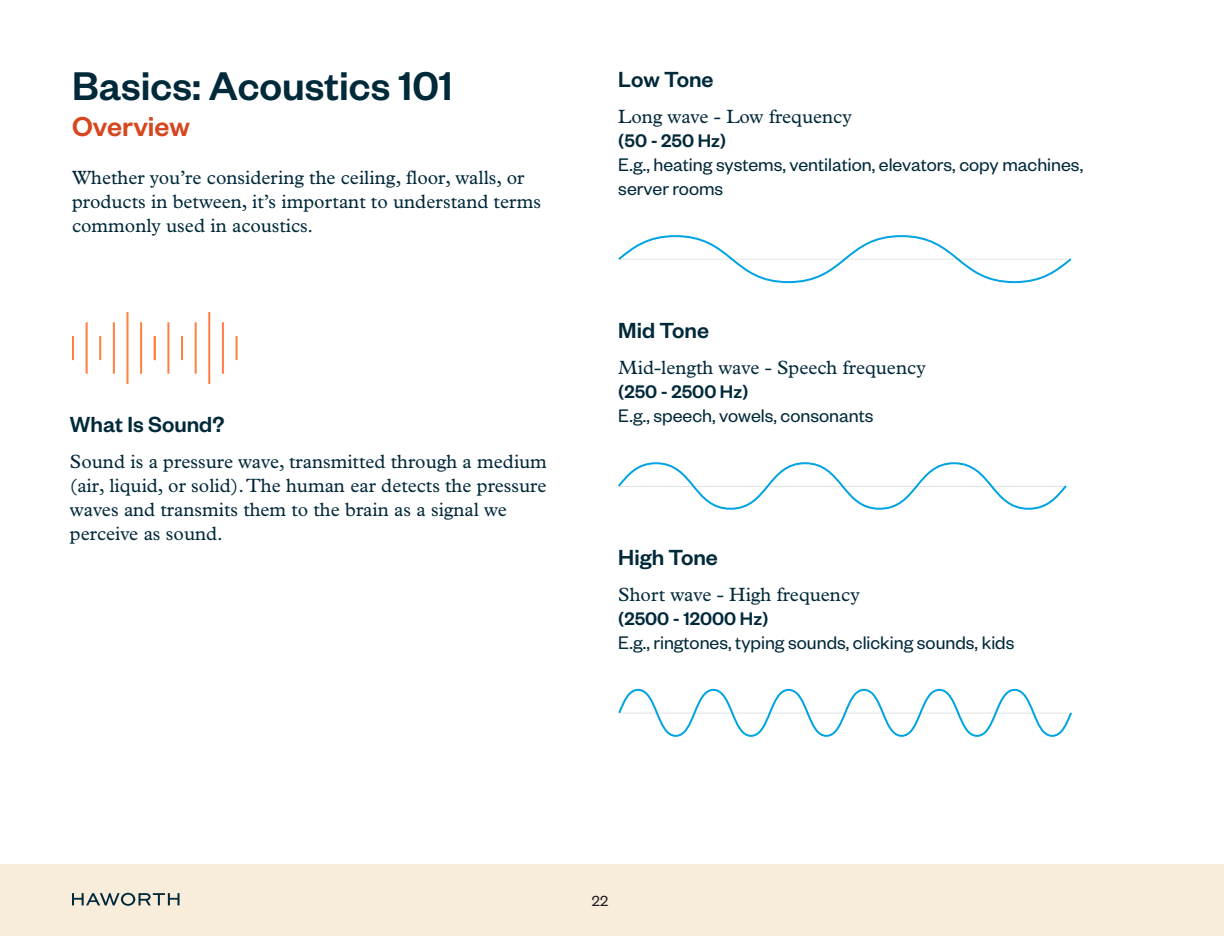
<style>
.page{position:relative;width:1224px;height:936px;background:#fff}
.page>*{position:absolute;margin:0;border:0;box-sizing:border-box;transform-origin:0 0}
.Chapter_Header{font:500 44px "Founders Grotesk";color:#00293a}
.t1{font:500 30px "Founders Grotesk";color:#d6461f}
.Headers{font:500 24px "Founders Grotesk";color:#00293a}
.Founders_Standard_10{font:20px/24px "Founders Grotesk";color:#00293a}
.Founders_Standard_10-2{font:500 20px "Founders Grotesk";color:#00293a}
.Body_Copy{font:19.2px/24px "Plantin MT Pro";color:#00293a}
.t2{font:16px "Founders Grotesk";color:#231f20}
</style>
<div class="page">
<div style="left:0;top:864px;width:1224px;height:72px;background:#f8ecdb"></div>
<svg style="left:72px;top:893px;width:108px;height:13px"></svg>
<hr style="left:86px;top:322px;width:2px;height:52px;background:#ff7f42">
<hr style="left:99px;top:336px;width:2px;height:24px;background:#ff7f42">
<hr style="left:72px;top:336px;width:2px;height:24px;background:#ff7f42">
<hr style="left:140px;top:322px;width:2px;height:52px;background:#ff7f42">
<hr style="left:127px;top:312px;width:2px;height:72px;background:#ff7f42">
<hr style="left:113px;top:322px;width:2px;height:52px;background:#ff7f42">
<hr style="left:167px;top:322px;width:2px;height:52px;background:#ff7f42">
<hr style="left:181px;top:336px;width:2px;height:24px;background:#ff7f42">
<hr style="left:154px;top:336px;width:2px;height:24px;background:#ff7f42">
<hr style="left:222px;top:322px;width:2px;height:52px;background:#ff7f42">
<hr style="left:236px;top:336px;width:2px;height:24px;background:#ff7f42">
<hr style="left:208px;top:312px;width:2px;height:72px;background:#ff7f42">
<hr style="left:195px;top:322px;width:2px;height:52px;background:#ff7f42">
<svg style="left:618px;top:462px;width:449px;height:48px"></svg>
<svg style="left:618px;top:688px;width:454px;height:49px"></svg>
<svg style="left:618px;top:235px;width:454px;height:49px"></svg>
<p class="Chapter_Header" style="left:72px;top:58px;width:382px">Basics: Acoustics 101</p>
<p class="t1" style="left:72px;top:107px;width:119px">Overview</p>
<p class="Body_Copy" style="left:72px;top:165px;width:471px">Whether you’re considering the ceiling, floor, walls, or products in between, it’s important to understand terms commonly used in acoustics.</p>
<p class="Headers" style="left:70px;top:409px;width:156px">What Is Sound?</p>
<p class="Body_Copy" style="left:70px;top:450px;width:479px">Sound is a pressure wave, transmitted through a medium (air, liquid, or solid). The human ear detects the pressure waves and transmits them to the brain as a signal we perceive as sound.</p>
<p class="Headers" style="left:618px;top:64px;width:97px">Low Tone</p>
<p class="Body_Copy" style="left:618px;top:105px;width:235px">Long wave - Low frequency</p>
<p class="Founders_Standard_10-2" style="left:618px;top:128px;width:109px">(50 - 250 Hz)</p>
<p class="Founders_Standard_10" style="left:618px;top:152px;width:466px">E.g., heating systems, ventilation, elevators, copy machines, server rooms</p>
<p class="Headers" style="left:618px;top:316px;width:92px">Mid Tone</p>
<p class="Body_Copy" style="left:618px;top:356px;width:309px">Mid-length wave - Speech frequency</p>
<p class="Founders_Standard_10-2" style="left:618px;top:379px;width:132px">(250 - 2500 Hz)</p>
<p class="Founders_Standard_10" style="left:618px;top:403px;width:257px">E.g., speech, vowels, consonants</p>
<p class="Headers" style="left:618px;top:542px;width:101px">High Tone</p>
<p class="Body_Copy" style="left:618px;top:583px;width:243px">Short wave - High frequency</p>
<p class="Founders_Standard_10-2" style="left:618px;top:606px;width:152px">(2500 - 12000 Hz)</p>
<p class="Founders_Standard_10" style="left:618px;top:629px;width:398px">E.g., ringtones, typing sounds, clicking sounds, kids</p>
<p class="t2" style="left:592px;top:891px;width:18px">22</p>
</div>
